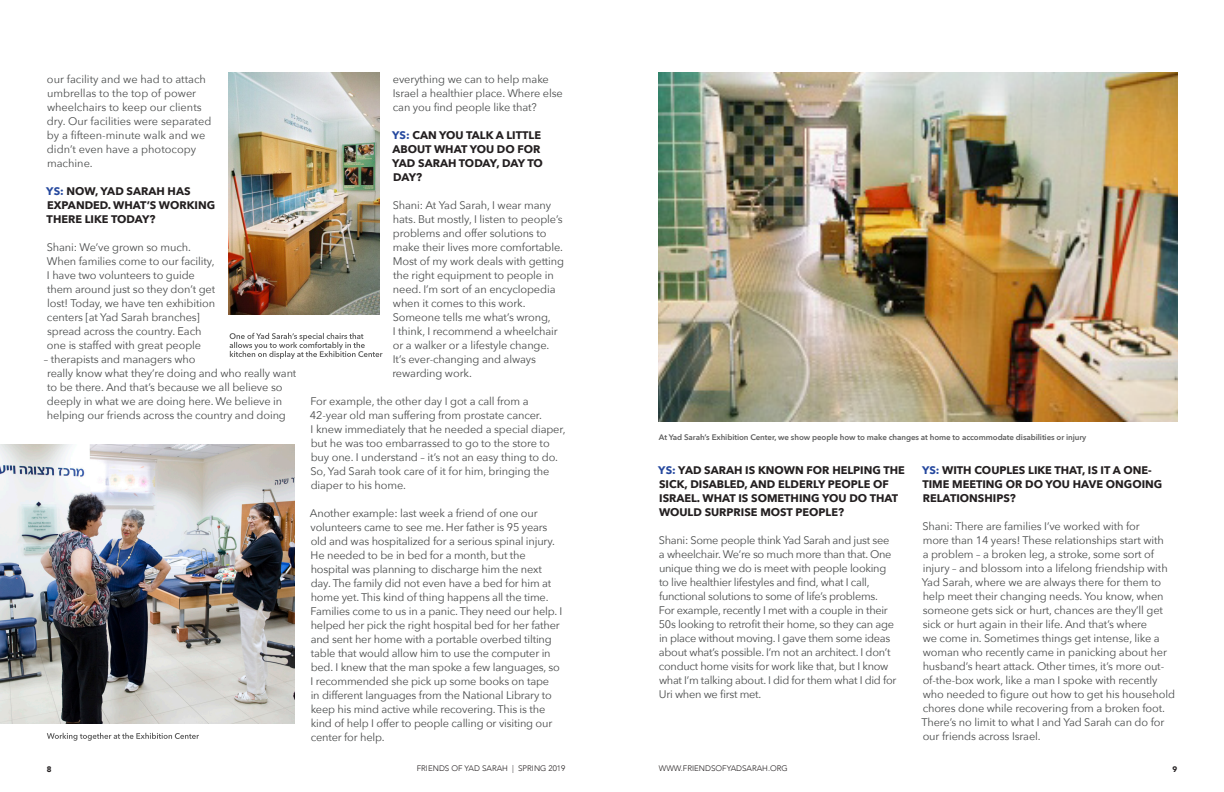
<style>
.page{position:relative;width:1224px;height:792px;background:#fff}
.page>*{position:absolute;margin:0;border:0;box-sizing:border-box;transform-origin:0 0}
.t1{font:11px/14px "Avenir Next";letter-spacing:-.01em;color:#4a4c4c}
.t2{font:700 11px/14px "Avenir Next";color:#231f20}
.t3{font:600 8px "Avenir Next LT Pro";letter-spacing:-.01em;color:#5d5d5d}
.t4{font:300 8px "Avenir";color:#231f20}
.t5{font:900 8px "Avenir";color:#231f20}
.s1{color:#25489e}
</style>
<div class="page">
<img style="left:0;top:444px;width:295px;height:279px">
<img style="left:229px;top:72px;width:150px;height:243px">
<img style="left:659px;top:72px;width:518px;height:349px">
<svg style="left:230px;top:333px;width:152px;height:26px"></svg>
<svg style="left:47px;top:733px;width:152px;height:8px"></svg>
<p class="t1" style="left:47px;top:72px;width:166px">our facility and we had to attach umbrellas to the top of power wheelchairs to keep our clients dry. Our facilities were separated by a fifteen-minute walk and we didn’t even have a photocopy machine.</p>
<p class="t2" style="left:46px;top:184px;width:170px"><span class="s1">YS:</span> NOW, YAD SARAH HAS<br>EXPANDED. WHAT’S WORKING<br>THERE LIKE TODAY?</p>
<p class="t1" style="left:47px;top:240px;width:170px">Shani: We’ve grown so much.<br>When families come to our facility,<br>I have two volunteers to guide them around just so they don’t get lost! Today, we have ten exhibition centers [at Yad Sarah branches] spread across the country. Each one is staffed with great people</p>
<p class="t1" style="left:44px;top:352px;width:254px">– therapists and managers who<br>really know what they’re doing and who really want to be there. And that’s because we all believe so deeply in what we are doing here. We believe in helping our friends across the country and doing</p>
<p class="t1" style="left:393px;top:72px;width:171px">everything we can to help make<br>Israel a healthier place. Where else can you find people like that?</p>
<p class="t2" style="left:392px;top:128px;width:152px"><span class="s1">YS:</span> CAN YOU TALK A LITTLE<br>ABOUT WHAT YOU DO FOR<br>YAD SARAH TODAY, DAY TO<br>DAY?</p>
<p class="t1" style="left:392px;top:198px;width:173px">Shani: At Yad Sarah, I wear many hats. But mostly, I listen to people’s problems and offer solutions to make their lives more comfortable.<br>Most of my work deals with getting the right equipment to people in need. I’m sort of an encyclopedia when it comes to this work.<br>Someone tells me what’s wrong,<br>I think, I recommend a wheelchair or a walker or a lifestyle change.<br>It’s ever-changing and always rewarding work.</p>
<p class="t1" style="left:310px;top:394px;width:257px">For example, the other day I got a call from a 42-year old man suffering from prostate cancer.<br>I knew immediately that he needed a special diaper, but he was too embarrassed to go to the store to buy one. I understand – it’s not an easy thing to do.<br>So, Yad Sarah took care of it for him, bringing the diaper to his home.</p>
<p class="t1" style="left:310px;top:506px;width:254px">Another example: last week a friend of one our volunteers came to see me. Her father is 95 years old and was hospitalized for a serious spinal injury.<br>He needed to be in bed for a month, but the hospital was planning to discharge him the next day. The family did not even have a bed for him at home yet. This kind of thing happens all the time.<br>Families come to us in a panic. They need our help. I helped her pick the right hospital bed for her father and sent her home with a portable overbed tilting table that would allow him to use the computer in bed. I knew that the man spoke a few languages, so I recommended she pick up some books on tape<br>in different languages from the National Library to keep his mind active while recovering. This is the kind of help I offer to people calling or visiting our center for help.</p>
<p class="t3" style="left:659px;top:432px;width:429px">At Yad Sarah’s Exhibition Center, we show people how to make changes at home to accommodate disabilities or injury</p>
<p class="t2" style="left:658px;top:463px;width:248px"><span class="s1">YS:</span> YAD SARAH IS KNOWN FOR HELPING THE SICK, DISABLED, AND ELDERLY PEOPLE OF ISRAEL. WHAT IS SOMETHING YOU DO THAT WOULD SURPRISE MOST PEOPLE?</p>
<p class="t1" style="left:659px;top:533px;width:239px">Shani: Some people think Yad Sarah and just see a wheelchair. We’re so much more than that. One unique thing we do is meet with people looking to live healthier lifestyles and find, what I call, functional solutions to some of life’s problems.<br>For example, recently I met with a couple in their 50s looking to retrofit their home, so they can age in place without moving. I gave them some ideas about what’s possible. I’m not an architect. I don’t conduct home visits for work like that, but I know what I’m talking about. I did for them what I did for Uri when we first met.</p>
<p class="t2" style="left:922px;top:463px;width:242px"><span class="s1">YS:</span> WITH COUPLES LIKE THAT, IS IT A ONE-<br>TIME MEETING OR DO YOU HAVE ONGOING<br>RELATIONSHIPS?</p>
<p class="t1" style="left:921px;top:519px;width:255px">Shani: There are families I’ve worked with for<br>more than 14 years! These relationships start with<br>a problem – a broken leg, a stroke, some sort of injury – and blossom into a lifelong friendship with Yad Sarah, where we are always there for them to help meet their changing needs. You know, when someone gets sick or hurt, chances are they’ll get sick or hurt again in their life. And that’s where<br>we come in. Sometimes things get intense, like a woman who recently came in panicking about her husband’s heart attack. Other times, it’s more out&shy;of-the-box work, like a man I spoke with recently who needed to figure out how to get his household chores done while recovering from a broken foot.<br>There’s no limit to what I and Yad Sarah can do for our friends across Israel.</p>
<p class="t5" style="left:47px;top:762px;width:6px">8</p>
<p class="t4" style="left:417px;top:764px;width:150px">FRIENDS OF YAD SARAH | SPRING 2019</p>
<p class="t4" style="left:659px;top:764px;width:130px">WWW.FRIENDSOFYADSARAH.ORG</p>
<p class="t5" style="left:1172px;top:762px;width:6px">9</p>
</div>
